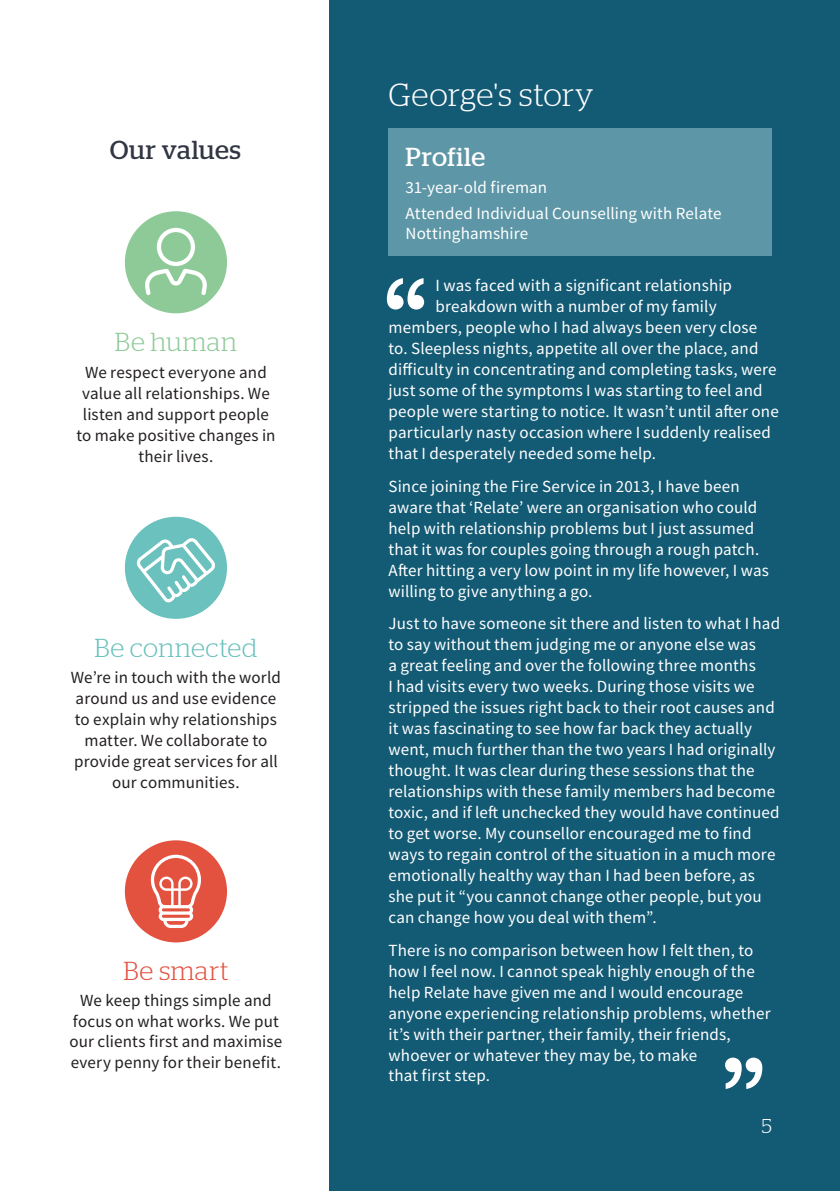
<style>
.page{position:relative;width:840px;height:1191px;background:#fff}
.page>*{position:absolute;margin:0;border:0;box-sizing:border-box;transform-origin:0 0}
.Subsection_Header_Te{font:300 32px "Stag";letter-spacing:.015em;color:#fff}
.Subsection_Header_Te-2{font:300 26px "Stag";letter-spacing:.025em;color:#6ac1bd}
.Subsection_Header_Te-3{font:26px "Stag";letter-spacing:.025em;color:#313642}
.Subsection_Header_Te-4{font:300 26px "Stag";letter-spacing:.03em;color:#8eca98}
.Subsection_Header_Te-5{font:300 26px "Stag";letter-spacing:.03em;color:#e3513f}
.Subsection_Header_Te-6{font:26px "Stag";letter-spacing:.02em;color:#fff}
.t1{font:300 20px "Stag";color:#fff}
.Normal_Para{font:17px/21px "Source Sans Pro";letter-spacing:.01em;color:#fff}
.Normal_Para-2{font:17px/21px "Source Sans Pro";letter-spacing:.01em;color:#231f20;text-align:center}
</style>
<div class="page">
<div style="left:329px;top:0;width:510px;height:1191px;background:#135a74"></div>
<svg style="left:386px;top:278px;width:38px;height:31px"></svg>
<svg style="left:725px;top:1057px;width:36px;height:32px"></svg>
<div style="left:125px;top:211px;width:102px;height:102px;background:#8eca98;border-radius:50%"></div>
<svg style="left:145px;top:228px;width:62px;height:67px"></svg>
<div style="left:125px;top:517px;width:102px;height:102px;background:#6ac1bd;border-radius:50%"></div>
<svg style="left:136px;top:538px;width:80px;height:65px"></svg>
<div style="left:125px;top:840px;width:102px;height:102px;background:#e3513f;border-radius:50%"></div>
<svg style="left:150px;top:854px;width:51px;height:74px"></svg>
<div style="left:388px;top:129px;width:383px;height:127px;background:#5d96a6"></div>
<p class="Subsection_Header_Te" style="left:388px;top:77px;width:207px">George's story</p>
<p class="Subsection_Header_Te-3" style="left:110px;top:135px;width:133px">Our values</p>
<p class="Subsection_Header_Te-6" style="left:405px;top:142px;width:81px">Profile</p>
<p class="Normal_Para" style="left:405px;top:176px;width:143px">31-year-old fireman</p>
<p class="Normal_Para" style="left:405px;top:203px;width:317px;line-height:20.4px">Attended Individual Counselling with Relate<br>Nottinghamshire</p>
<p class="Subsection_Header_Te-4" style="left:115px;top:327px;width:123px">Be human</p>
<p class="Normal_Para-2" style="left:76px;top:361px;width:200px">We respect everyone and value all relationships. We listen and support people to make positive changes in their lives.</p>
<p class="Subsection_Header_Te-2" style="left:94px;top:633px;width:164px">Be connected</p>
<p class="Normal_Para-2" style="left:71px;top:667px;width:211px">We’re in touch with the world around us and use evidence to explain why relationships matter. We collaborate to provide great services for all our communities.</p>
<p class="Subsection_Header_Te-5" style="left:123px;top:956px;width:106px">Be smart</p>
<p class="Normal_Para-2" style="left:69px;top:990px;width:214px;line-height:20.4px">We keep things simple and focus on what works. We put our clients first and maximise every penny for their benefit.</p>
<p class="Normal_Para" style="left:435px;top:275px;width:298px">I was faced with a significant relationship</p>
<p class="Normal_Para" style="left:435px;top:296px;width:282px">breakdown with a number of my family</p>
<p class="Normal_Para" style="left:388px;top:317px;width:370px">members, people who I had always been very close</p>
<p class="Normal_Para" style="left:388px;top:338px;width:371px">to. Sleepless nights, appetite all over the place, and</p>
<p class="Normal_Para" style="left:388px;top:359px;width:389px">difficulty in concentrating and completing tasks, were</p>
<p class="Normal_Para" style="left:388px;top:380px;width:375px">just some of the symptoms I was starting to feel and</p>
<p class="Normal_Para" style="left:388px;top:401px;width:391px">people were starting to notice. It wasn’t until after one</p>
<p class="Normal_Para" style="left:388px;top:422px;width:384px">particularly nasty occasion where I suddenly realised</p>
<p class="Normal_Para" style="left:388px;top:443px;width:269px">that I desperately needed some help.</p>
<p class="Normal_Para" style="left:388px;top:475px;width:382px">Since joining the Fire Service in 2013, I have been aware that ‘Relate’ were an organisation who could help with relationship problems but I just assumed that it was for couples going through a rough patch.<br>After hitting a very low point in my life however, I was willing to give anything a go.</p>
<p class="Normal_Para" style="left:388px;top:613px;width:393px">Just to have someone sit there and listen to what I had to say without them judging me or anyone else was<br>a great feeling and over the following three months<br>I had visits every two weeks. During those visits we stripped the issues right back to their root causes and it was fascinating to see how far back they actually went, much further than the two years I had originally thought. It was clear during these sessions that the relationships with these family members had become toxic, and if left unchecked they would have continued to get worse. My counsellor encouraged me to find ways to regain control of the situation in a much more emotionally healthy way than I had been before, as she put it “you cannot change other people, but you can change how you deal with them”.</p>
<p class="Normal_Para" style="left:388px;top:939px;width:383px">There is no comparison between how I felt then, to how I feel now. I cannot speak highly enough of the help Relate have given me and I would encourage anyone experiencing relationship problems, whether it’s with their partner, their family, their friends, whoever or whatever they may be, to make</p>
<p class="Normal_Para" style="left:388px;top:1064px;width:103px">that first step.</p>
<p class="t1" style="left:761px;top:1115px;width:12px">5</p>
</div>
